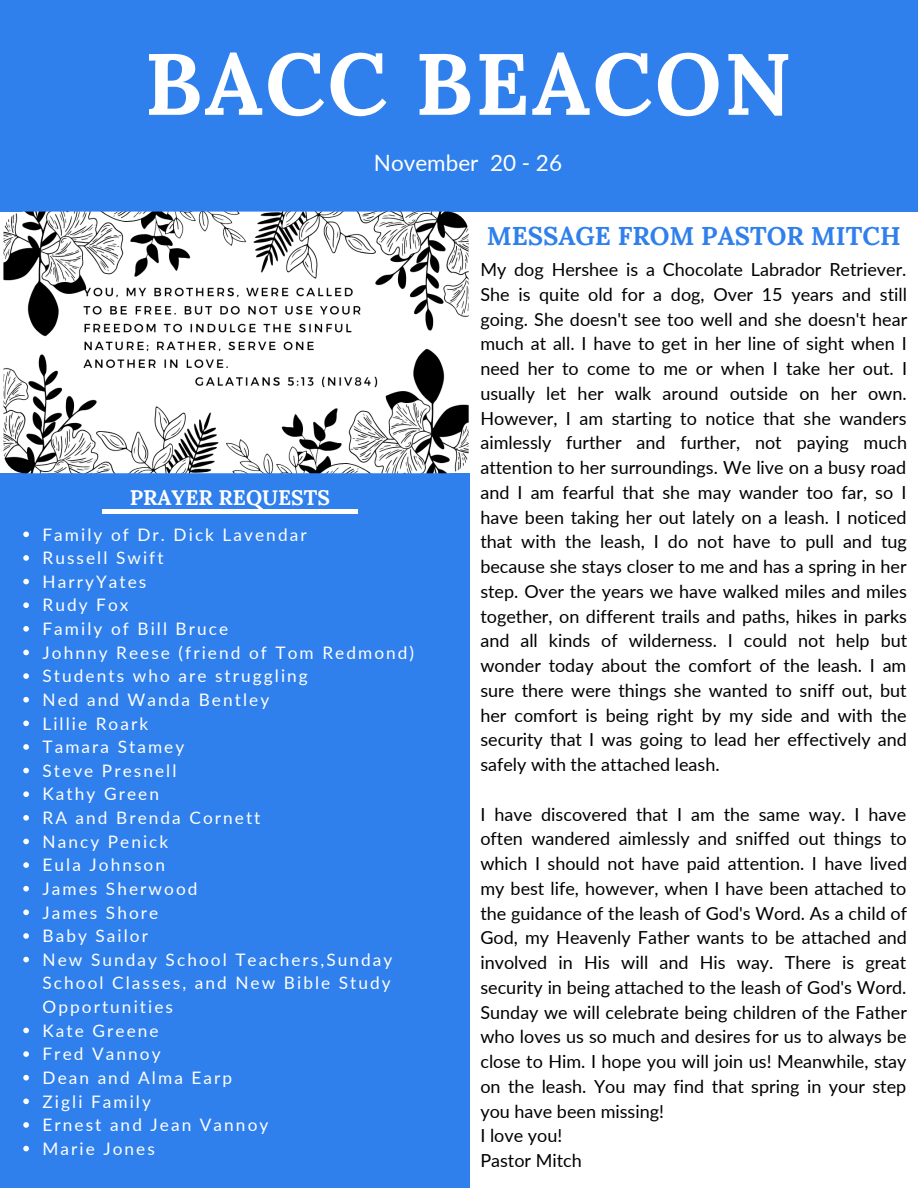
<style>
.page{position:relative;width:918px;height:1188px;background:#fff}
.page>*{position:absolute;margin:0;border:0;box-sizing:border-box;transform-origin:0 0}
.t1{font:700 86.85px "Lora";letter-spacing:.03em;color:#fff}
.t2{font:700 25.65px "Lora";color:#2f80ec}
.t3{font:22.5px "Lato";color:#fff}
.t4{font:700 21px "Lora";color:#fff}
.t5{font:18px/24.8px "Lato";color:#000;text-align:justify}
.t6{font:17.25px/23.7px "Lato";letter-spacing:.12em;color:#fff}
</style>
<div class="page">
<div style="left:0;top:0;width:918px;height:212px;background:#2f80ec"></div>
<div style="left:0;top:473px;width:469px;height:715px;background:#2f80ec"></div>
<hr style="left:102px;top:510px;width:256px;height:3px;background:#fff">
<img style="left:3px;top:212px;width:466px;height:261px;border-radius:22px">
<svg style="left:23px;top:532px;width:6px;height:5px"></svg>
<svg style="left:23px;top:555px;width:6px;height:6px"></svg>
<svg style="left:23px;top:579px;width:6px;height:5px"></svg>
<svg style="left:23px;top:602px;width:6px;height:6px"></svg>
<svg style="left:23px;top:626px;width:6px;height:6px"></svg>
<svg style="left:23px;top:650px;width:6px;height:5px"></svg>
<svg style="left:23px;top:673px;width:6px;height:6px"></svg>
<svg style="left:23px;top:697px;width:6px;height:6px"></svg>
<svg style="left:23px;top:721px;width:6px;height:5px"></svg>
<svg style="left:23px;top:744px;width:6px;height:6px"></svg>
<svg style="left:23px;top:768px;width:6px;height:5px"></svg>
<svg style="left:23px;top:791px;width:6px;height:6px"></svg>
<svg style="left:23px;top:815px;width:6px;height:6px"></svg>
<svg style="left:23px;top:839px;width:6px;height:5px"></svg>
<svg style="left:23px;top:862px;width:6px;height:6px"></svg>
<svg style="left:23px;top:886px;width:6px;height:6px"></svg>
<svg style="left:23px;top:910px;width:6px;height:5px"></svg>
<svg style="left:23px;top:933px;width:6px;height:6px"></svg>
<svg style="left:23px;top:957px;width:6px;height:5px"></svg>
<svg style="left:23px;top:1028px;width:6px;height:5px"></svg>
<svg style="left:23px;top:1051px;width:6px;height:6px"></svg>
<svg style="left:23px;top:1075px;width:6px;height:6px"></svg>
<svg style="left:23px;top:1099px;width:6px;height:5px"></svg>
<svg style="left:23px;top:1122px;width:6px;height:6px"></svg>
<svg style="left:23px;top:1146px;width:6px;height:5px"></svg>
<h1 class="t1" style="left:145px;top:27px;width:648px">BACC BEACON</h1>
<p class="t3" style="left:374px;top:149px;width:190px">November 20 - 26</p>
<p class="t4" style="left:130px;top:484px;width:202px">PRAYER REQUESTS</p>
<p class="t6" style="left:43px;top:522px;width:373px">Family of Dr. Dick Lavendar<br>Russell Swift<br>HarryYates<br>Rudy Fox<br>Family of Bill Bruce<br>Johnny Reese (friend of Tom Redmond)<br>Students who are struggling<br>Ned and Wanda Bentley<br>Lillie Roark<br>Tamara Stamey<br>Steve Presnell<br>Kathy Green<br>RA and Brenda Cornett<br>Nancy Penick<br>Eula Johnson<br>James Sherwood<br>James Shore<br>Baby Sailor<br>New Sunday School Teachers,Sunday<br>School Classes, and New Bible Study<br>Opportunities<br>Kate Greene<br>Fred Vannoy<br>Dean and Alma Earp<br>Zigli Family<br>Ernest and Jean Vannoy<br>Marie Jones</p>
<h2 class="t2" style="left:487px;top:219px;width:415px">MESSAGE FROM PASTOR MITCH</h2>
<p class="t5" style="left:480px;top:257px;width:428px">My dog Hershee is a Chocolate Labrador Retriever.<br>She is quite old for a dog, Over 15 years and still going. She doesn't see too well and she doesn't hear much at all. I have to get in her line of sight when I need her to come to me or when I take her out. I usually let her walk around outside on her own.<br>However, I am starting to notice that she wanders aimlessly further and further, not paying much attention to her surroundings. We live on a busy road and I am fearful that she may wander too far, so I have been taking her out lately on a leash. I noticed that with the leash, I do not have to pull and tug because she stays closer to me and has a spring in her step. Over the years we have walked miles and miles together, on different trails and paths, hikes in parks and all kinds of wilderness. I could not help but wonder today about the comfort of the leash. I am sure there were things she wanted to sniff out, but her comfort is being right by my side and with the security that I was going to lead her effectively and safely with the attached leash.</p>
<p class="t5" style="left:480px;top:801px;width:428px;text-align:left">I have discovered that I am the same way. I have often wandered aimlessly and sniffed out things to which I should not have paid attention. I have lived my best life, however, when I have been attached to the guidance of the leash of God's Word. As a child of God, my Heavenly Father wants to be attached and involved in His will and His way. There is great security in being attached to the leash of God's Word.<br>Sunday we will celebrate being children of the Father who loves us so much and desires for us to always be close to Him. I hope you will join us! Meanwhile, stay on the leash. You may find that spring in your step you have been missing!<br>I love you!<br>Pastor Mitch</p>
</div>
